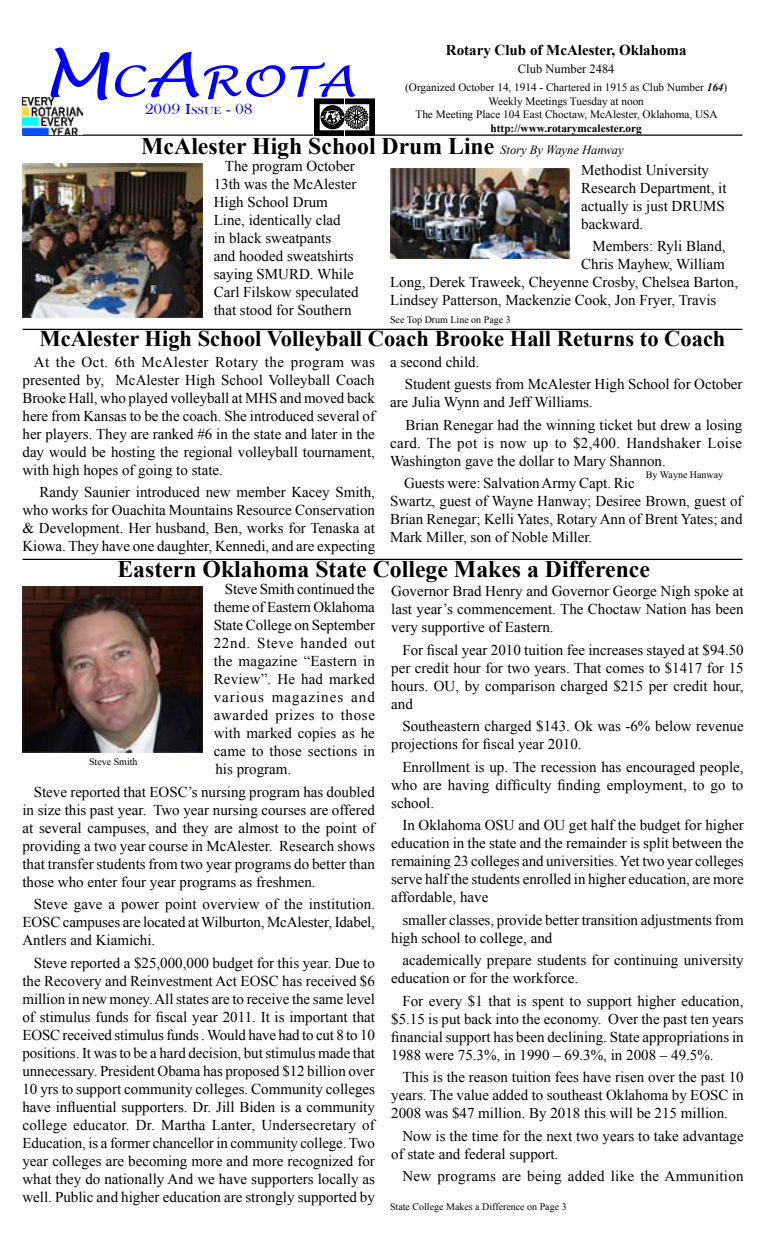
<style>
.page{position:relative;width:765px;height:1260px;background:#fff}
.page>*{position:absolute;margin:0;border:0;box-sizing:border-box;transform-origin:0 0}
.t1{font:italic 42px "Lucida Handwriting";color:#00f;scale:1.2 1}
.t2{font:700 23.75px "Times New Roman";color:#000}
.t3{font:700 22.5px "Times New Roman";color:#000}
.t4{font:15px/18px "Times New Roman";color:#000;text-align:justify}
.t5{font:15px "Times New Roman";letter-spacing:.02em;color:#000}
.t6{font:700 15px "Times New Roman";color:#000}
.t7{font:15px "Bask Old Face";color:#00f;scale:1.2 1}
.t8{font:12.5px "Times New Roman";color:#000}
.t9{font:11.25px/13.5px "Times New Roman";color:#000;text-align:center}
.t10{font:700 11.25px "Times New Roman";color:#000}
.t11{font:10px "Times New Roman";color:#000}
.s1{font-size:60px}
.s2{font-size:10.5px}
.s3{font-weight:700;font-style:italic}
.s4{font-weight:400;font-style:italic;font-size:12.5px}
</style>
<div class="page">
<hr style="left:22px;top:134px;width:720px;height:2px;background:#000">
<hr style="left:22px;top:329px;width:720px;height:1px;background:#000">
<img style="left:22px;top:98px;width:60px;height:37px">
<svg style="left:314px;top:98px;width:61px;height:38px"></svg>
<hr style="left:22px;top:559px;width:720px;height:1px;background:#000">
<img style="left:22px;top:163px;width:180px;height:154px">
<img style="left:390px;top:168px;width:180px;height:90px">
<img style="left:22px;top:586px;width:180px;height:166px">
<h1 class="t1" style="left:42px;top:56px;width:261px"><span class="s1">M</span>c<span class="s1">A</span>rota</h1>
<p class="t7" style="left:145px;top:101px;width:91px">2009 I<span class="s2">SSUE</span> - 08</p>
<p class="t6" style="left:446px;top:40px;width:242px">Rotary Club of McAlester, Oklahoma</p>
<p class="t8" style="left:518px;top:61px;width:98px">Club Number 2484</p>
<p class="t9" style="left:405px;top:81px;width:324px">(Organized October 14, 1914 - Chartered in 1915 as Club Number <span class="s3">164</span>)<br>Weekly Meetings Tuesday at noon<br>The Meeting Place 104 East Choctaw, McAlester, Oklahoma, USA</p>
<p class="t10" style="left:491px;top:120px;width:153px">http://www.rotarymcalester.org</p>
<h2 class="t2" style="left:141px;top:130px;width:484px">McAlester High School Drum Line <span class="s4">Story By Wayne Hanway</span></h2>
<p class="t4" style="left:214px;top:156px;width:146px;text-align:left;text-indent:11px">The program October<br>13th was the McAlester<br>High School Drum<br>Line, identically clad<br>in black sweatpants<br>and hooded sweatshirts saying SMURD. While<br>Carl Filskow speculated that stood for Southern</p>
<p class="t4" style="left:581px;top:161px;width:147px;text-align:left">Methodist University<br>Research Department, it actually is just DRUMS backward.</p>
<p class="t4" style="left:592px;top:237px;width:135px">Members: Ryli Bland,</p>
<p class="t4" style="left:581px;top:255px;width:145px">Chris Mayhew, William</p>
<p class="t4" style="left:390px;top:273px;width:350px">Long, Derek Traweek, Cheyenne Crosby, Chelsea Barton,</p>
<p class="t4" style="left:390px;top:291px;width:328px">Lindsey Patterson, Mackenzie Cook, Jon Fryer, Travis</p>
<p class="t11" style="left:390px;top:313px;width:122px">See Top Drum Line on Page 3</p>
<h3 class="t3" style="left:39px;top:323px;width:688px">McAlester High School Volleyball Coach Brooke Hall Returns to Coach</h3>
<p class="t4" style="left:22px;top:352px;width:354px;text-indent:11px">At the Oct. 6th McAlester Rotary the program was presented by, McAlester High School Volleyball Coach Brooke Hall, who played volleyball at MHS and moved back here from Kansas to be the coach. She introduced several of her players. They are ranked #6 in the state and later in the day would be hosting the regional volleyball tournament, with high hopes of going to state.</p>
<p class="t4" style="left:22px;top:483px;width:354px;text-indent:17px">Randy Saunier introduced new member Kacey Smith, who works for Ouachita Mountains Resource Conservation &amp; Development. Her husband, Ben, works for Tenaska at Kiowa. They have one daughter, Kennedi, and are expecting</p>
<p class="t4" style="left:405px;top:350px;width:339px;line-height:22.5px;text-indent:-15px">a second child.<br>Student guests from McAlester High School for October</p>
<p class="t4" style="left:406px;top:391px;width:338px;line-height:22.5px;text-indent:-16px">are Julia Wynn and Jeff Williams.<br>Brian Renegar had the winning ticket but drew a losing</p>
<p class="t4" style="left:390px;top:433px;width:354px">card. The pot is now up to $2,400. Handshaker Loise<br>Washington gave the dollar to Mary Shannon.</p>
<p class="t4" style="left:390px;top:474px;width:354px;text-align:left;text-indent:14px">Guests were: Salvation Army Capt. Ric<br>Swartz, guest of Wayne Hanway; Desiree Brown, guest of Brian Renegar; Kelli Yates, Rotary Ann of Brent Yates; and Mark Miller, son of Noble Miller.</p>
<p class="t11" style="left:646px;top:468px;width:79px">By Wayne Hanway</p>
<h2 class="t2" style="left:117px;top:553px;width:534px">Eastern Oklahoma State College Makes a Difference</h2>
<p class="t4" style="left:214px;top:580px;width:163px;text-indent:11px">Steve Smith continued the theme of Eastern Oklahoma State College on September 22nd. Steve handed out the magazine “Eastern in Review”. He had marked various magazines and awarded prizes to those with marked copies as he came to those sections in his program.</p>
<p class="t4" style="left:22px;top:782px;width:354px;text-indent:11px">Steve reported that EOSC’s nursing program has doubled in size this past year. Two year nursing courses are offered at several campuses, and they are almost to the point of providing a two year course in McAlester. Research shows that transfer students from two year programs do better than those who enter four year programs as freshmen.</p>
<p class="t4" style="left:22px;top:895px;width:354px;text-indent:11px">Steve gave a power point overview of the institution.<br>EOSC campuses are located at Wilburton, McAlester, Idabel, Antlers and Kiamichi.</p>
<p class="t4" style="left:22px;top:953px;width:354px;text-indent:11px">Steve reported a $25,000,000 budget for this year. Due to the Recovery and Reinvestment Act EOSC has received $6 million in new money. All states are to receive the same level of stimulus funds for fiscal year 2011. It is important that EOSC received stimulus funds . Would have had to cut 8 to 10 positions. It was to be a hard decision, but stimulus made that unnecessary. President Obama has proposed $12 billion over 10 yrs to support community colleges. Community colleges have influential supporters. Dr. Jill Biden is a community college educator. Dr. Martha Lanter, Undersecretary of Education, is a former chancellor in community college. Two year colleges are becoming more and more recognized for what they do nationally And we have supporters locally as well. Public and higher education are strongly supported by</p>
<p class="t4" style="left:391px;top:582px;width:354px">Governor Brad Henry and Governor George Nigh spoke at last year’s commencement. The Choctaw Nation has been very supportive of Eastern.</p>
<p class="t4" style="left:391px;top:640px;width:354px;text-indent:11px">For fiscal year 2010 tuition fee increases stayed at $94.50 per credit hour for two years. That comes to $1417 for 15 hours. OU, by comparison charged $215 per credit hour, and</p>
<p class="t4" style="left:391px;top:717px;width:354px;text-indent:11px">Southeastern charged $143. Ok was -6% below revenue projections for fiscal year 2010.</p>
<p class="t4" style="left:391px;top:757px;width:354px;text-indent:11px">Enrollment is up. The recession has encouraged people, who are having difficulty finding employment, to go to school.</p>
<p class="t4" style="left:391px;top:816px;width:354px;text-indent:11px">In Oklahoma OSU and OU get half the budget for higher education in the state and the remainder is split between the remaining 23 colleges and universities. Yet two year colleges serve half the students enrolled in higher education, are more affordable, have</p>
<p class="t4" style="left:391px;top:910px;width:354px;text-indent:11px">smaller classes, provide better transition adjustments from high school to college, and</p>
<p class="t4" style="left:391px;top:951px;width:354px;text-indent:11px">academically prepare students for continuing university education or for the workforce.</p>
<p class="t4" style="left:391px;top:991px;width:354px;text-indent:11px">For every $1 that is spent to support higher education, $5.15 is put back into the economy. Over the past ten years financial support has been declining. State appropriations in 1988 were 75.3%, in 1990 – 69.3%, in 2008 – 49.5%.</p>
<p class="t4" style="left:391px;top:1068px;width:354px;text-indent:11px">This is the reason tuition fees have risen over the past 10 years. The value added to southeast Oklahoma by EOSC in 2008 was $47 million. By 2018 this will be 215 million.</p>
<p class="t4" style="left:391px;top:1126px;width:354px;text-indent:11px">Now is the time for the next two years to take advantage of state and federal support.</p>
<p class="t5" style="left:402px;top:1166px;width:343px">New programs are being added like the Ammunition</p>
<p class="t11" style="left:390px;top:1200px;width:178px">State College Makes a Difference on Page 3</p>
<p class="t11" style="left:89px;top:755px;width:50px">Steve Smith</p>
</div>
